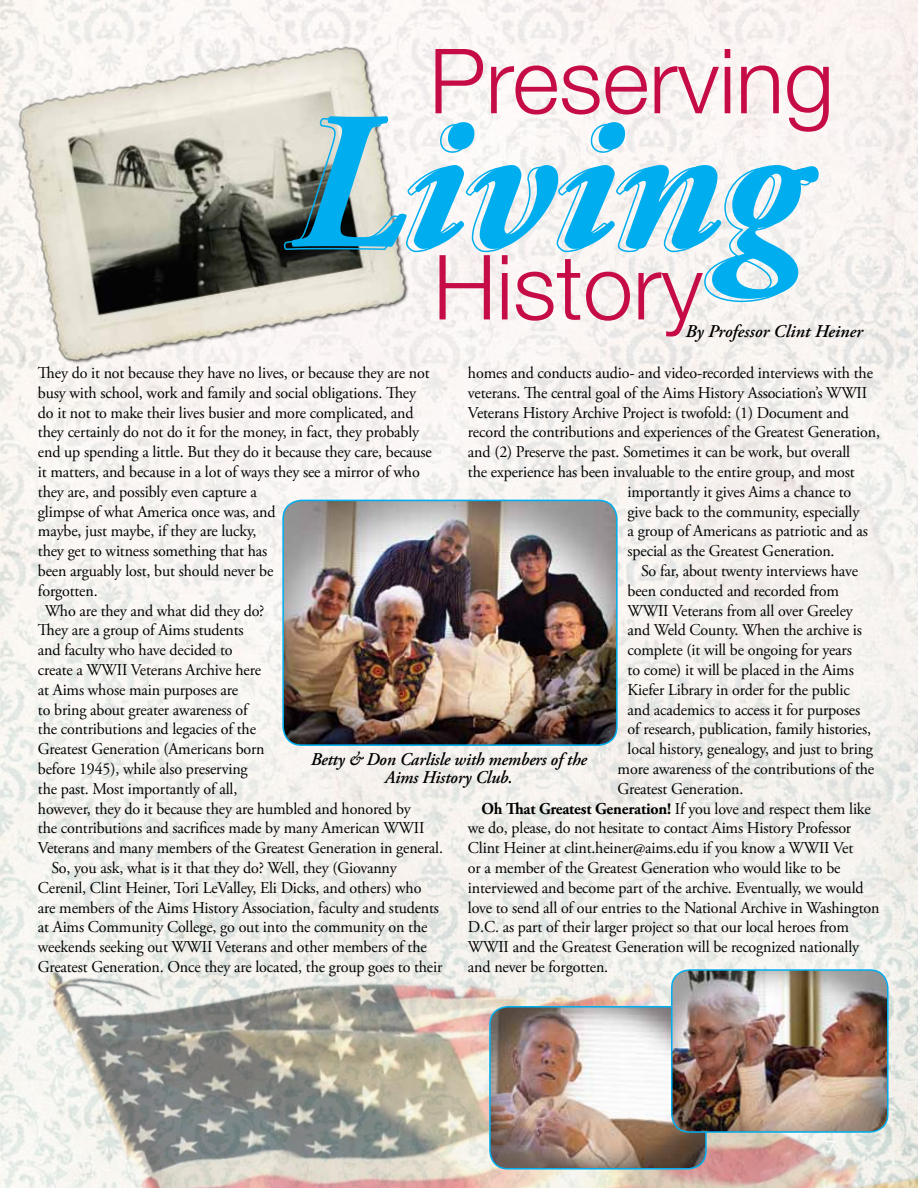
<style>
.page{position:relative;width:918px;height:1188px;background:#fff}
.page>*{position:absolute;margin:0;border:0;box-sizing:border-box;transform-origin:0 0}
.t1{font:300 90px "Helvetica Neue";color:#c60c46}
.t2{font:19.5px "Adobe Garamond Pro";color:#fff}
.t3{font:italic 600 18px/18px "Adobe Garamond Pro";letter-spacing:-.01em;color:#000;text-align:center}
.t4{font:16.5px "Adobe Garamond Pro";letter-spacing:-.01em;color:#000}
.s1{font-weight:700}
</style>
<div class="page">
<img style="left:0;top:0;width:918px;height:563px">
<img style="left:0;top:563px;width:918px;height:625px">
<img style="left:8px;top:37px;width:416px;height:341px">
<svg style="left:284px;top:117px;width:529px;height:186px"></svg>
<svg style="left:440px;top:255px;width:263px;height:82px"></svg>
<img style="left:490px;top:1007px;width:216px;height:161px">
<div style="left:489px;top:1006px;width:218px;height:164px;border:2px solid #00aeef;border-radius:18px"></div>
<img style="left:672px;top:970px;width:216px;height:162px">
<div style="left:671px;top:969px;width:218px;height:164px;border:2px solid #00aeef;border-radius:18px"></div>
<img style="left:283px;top:500px;width:334px;height:245px">
<div style="left:282px;top:500px;width:336px;height:246px;border:2px solid #00aeef;border-radius:19px"></div>
<h1 class="t1" style="left:429px;top:26px;width:407px">Preserving</h1>
<p class="t3" style="left:686px;top:323px;width:179px">By Professor Clint Heiner</p>
<p class="t4" style="left:38px;top:363px;width:393px">They do it not because they have no lives, or because they are not</p>
<p class="t4" style="left:38px;top:383px;width:380px">busy with school, work and family and social obligations. They</p>
<p class="t4" style="left:38px;top:402px;width:377px">do it not to make their lives busier and more complicated, and</p>
<p class="t4" style="left:38px;top:422px;width:383px">they certainly do not do it for the money, in fact, they probably</p>
<p class="t4" style="left:38px;top:442px;width:395px">end up spending a little. But they do it because they care, because</p>
<p class="t4" style="left:38px;top:462px;width:383px">it matters, and because in a lot of ways they see a mirror of who</p>
<p class="t4" style="left:38px;top:482px;width:220px">they are, and possibly even capture a</p>
<p class="t4" style="left:38px;top:501px;width:239px">glimpse of what America once was, and</p>
<p class="t4" style="left:38px;top:521px;width:220px">maybe, just maybe, if they are lucky,</p>
<p class="t4" style="left:38px;top:541px;width:231px">they get to witness something that has</p>
<p class="t4" style="left:38px;top:561px;width:237px">been arguably lost, but should never be</p>
<p class="t4" style="left:38px;top:581px;width:61px">forgotten.</p>
<p class="t4" style="left:45px;top:600px;width:221px">Who are they and what did they do?</p>
<p class="t4" style="left:38px;top:620px;width:207px">They are a group of Aims students</p>
<p class="t4" style="left:38px;top:640px;width:196px">and faculty who have decided to</p>
<p class="t4" style="left:38px;top:660px;width:225px">create a WWII Veterans Archive here</p>
<p class="t4" style="left:38px;top:680px;width:202px">at Aims whose main purposes are</p>
<p class="t4" style="left:38px;top:699px;width:211px">to bring about greater awareness of</p>
<p class="t4" style="left:38px;top:719px;width:220px">the contributions and legacies of the</p>
<p class="t4" style="left:38px;top:739px;width:228px">Greatest Generation (Americans born</p>
<p class="t4" style="left:38px;top:759px;width:211px">before 1945), while also preserving</p>
<p class="t4" style="left:38px;top:779px;width:201px">the past. Most importantly of all,</p>
<p class="t4" style="left:38px;top:798px;width:374px">however, they do it because they are humbled and honored by</p>
<p class="t4" style="left:38px;top:818px;width:388px">the contributions and sacrifices made by many American WWII</p>
<p class="t4" style="left:38px;top:838px;width:407px">Veterans and many members of the Greatest Generation in general.</p>
<p class="t4" style="left:51px;top:858px;width:347px">So, you ask, what is it that they do? Well, they (Giovanny</p>
<p class="t4" style="left:38px;top:878px;width:385px">Cerenil, Clint Heiner, Tori LeValley, Eli Dicks, and others) who</p>
<p class="t4" style="left:38px;top:897px;width:403px">are members of the Aims History Association, faculty and students</p>
<p class="t4" style="left:38px;top:917px;width:391px">at Aims Community College, go out into the community on the</p>
<p class="t4" style="left:38px;top:937px;width:390px">weekends seeking out WWII Veterans and other members of the</p>
<p class="t4" style="left:38px;top:957px;width:406px">Greatest Generation. Once they are located, the group goes to their</p>
<p class="t4" style="left:468px;top:363px;width:407px">homes and conducts audio- and video-recorded interviews with the</p>
<p class="t4" style="left:468px;top:383px;width:401px">veterans. The central goal of the Aims History Association’s WWII</p>
<p class="t4" style="left:468px;top:402px;width:383px">Veterans History Archive Project is twofold: (1) Document and</p>
<p class="t4" style="left:468px;top:422px;width:414px">record the contributions and experiences of the Greatest Generation,</p>
<p class="t4" style="left:468px;top:442px;width:384px">and (2) Preserve the past. Sometimes it can be work, but overall</p>
<p class="t4" style="left:468px;top:462px;width:388px">the experience has been invaluable to the entire group, and most</p>
<p class="t4" style="left:628px;top:482px;width:225px">importantly it gives Aims a chance to</p>
<p class="t4" style="left:628px;top:501px;width:233px">give back to the community, especially</p>
<p class="t4" style="left:628px;top:521px;width:242px">a group of Americans as patriotic and as</p>
<p class="t4" style="left:628px;top:541px;width:209px">special as the Greatest Generation.</p>
<p class="t4" style="left:641px;top:561px;width:219px">So far, about twenty interviews have</p>
<p class="t4" style="left:628px;top:581px;width:213px">been conducted and recorded from</p>
<p class="t4" style="left:628px;top:600px;width:227px">WWII Veterans from all over Greeley</p>
<p class="t4" style="left:628px;top:620px;width:236px">and Weld County. When the archive is</p>
<p class="t4" style="left:628px;top:640px;width:226px">complete (it will be ongoing for years</p>
<p class="t4" style="left:628px;top:660px;width:228px">to come) it will be placed in the Aims</p>
<p class="t4" style="left:628px;top:680px;width:224px">Kiefer Library in order for the public</p>
<p class="t4" style="left:628px;top:699px;width:234px">and academics to access it for purposes</p>
<p class="t4" style="left:628px;top:719px;width:245px">of research, publication, family histories,</p>
<p class="t4" style="left:628px;top:739px;width:247px">local history, genealogy, and just to bring</p>
<p class="t4" style="left:618px;top:759px;width:258px">more awareness of the contributions of the</p>
<p class="t4" style="left:618px;top:779px;width:127px">Greatest Generation.</p>
<p class="t4" style="left:481px;top:798px;width:391px"><span class="s1">Oh That Greatest Generation!</span> If you love and respect them like</p>
<p class="t4" style="left:468px;top:818px;width:385px">we do, please, do not hesitate to contact Aims History Professor</p>
<p class="t4" style="left:468px;top:838px;width:387px">Clint Heiner at clint.heiner@aims.edu if you know a WWII Vet</p>
<p class="t4" style="left:468px;top:858px;width:374px">or a member of the Greatest Generation who would like to be</p>
<p class="t4" style="left:468px;top:878px;width:397px">interviewed and become part of the archive. Eventually, we would</p>
<p class="t4" style="left:468px;top:897px;width:413px">love to send all of our entries to the National Archive in Washington</p>
<p class="t4" style="left:468px;top:917px;width:383px">D.C. as part of their larger project so that our local heroes from</p>
<p class="t4" style="left:468px;top:937px;width:393px">WWII and the Greatest Generation will be recognized nationally</p>
<p class="t4" style="left:468px;top:957px;width:142px">and never be forgotten.</p>
<p class="t3" style="left:311px;top:751px;width:278px">Betty &amp; Don Carlisle with members of the<br>Aims History Club.</p>
<p class="t2" style="left:826px;top:1135px;width:11px">7</p>
</div>
